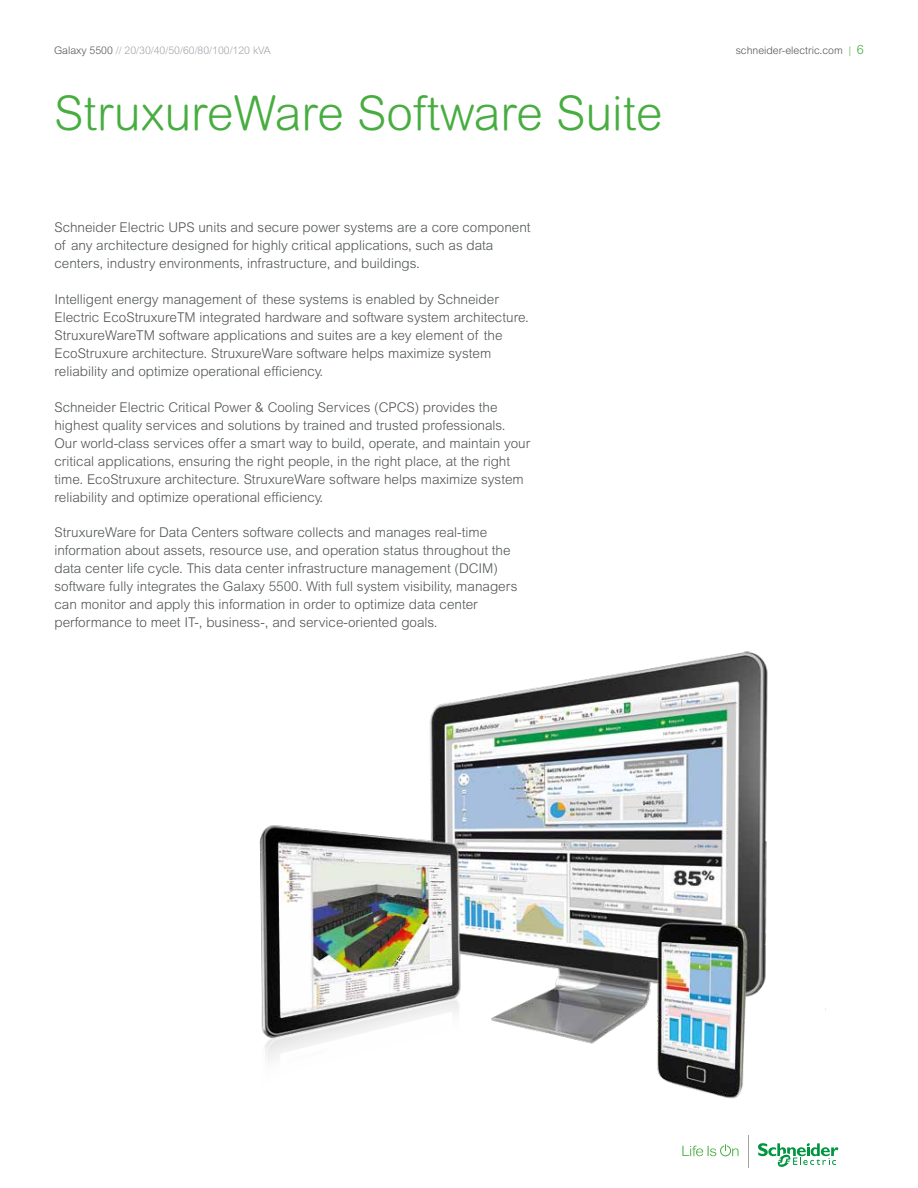
<style>
.page{position:relative;width:918px;height:1188px;background:#fff}
.page>*{position:absolute;margin:0;border:0;box-sizing:border-box;transform-origin:0 0}
.t1{font:300 48px "Arial Rounded MT Std";color:#48ad40}
.t2{font:300 13.5px/18px "Arial MT Std";color:#505456}
.t3{font:300 10.5px "Arial MT Std";color:#9fa4a9}
.t4{font:300 10.5px "Arial MT Std";color:#505456}
.s1{color:#505456}
.s2{color:#48ad40}
.s3{font-size:12.75px;color:#48ad40}
</style>
<div class="page">
<svg style="left:682px;top:1144px;width:57px;height:12px"></svg>
<svg style="left:758px;top:1143px;width:80px;height:24px"></svg>
<hr style="left:748px;top:1135px;width:1px;height:32px;background:#9fa4a9">
<img style="left:259px;top:651px;width:509px;height:448px">
<p class="t3" style="left:54px;top:44px;width:218px"><span class="s1">Galaxy 5500</span> // 20/30/40/50/60/80/100/120 kVA</p>
<p class="t4" style="left:736px;top:44px;width:130px">schneider-electric.com <span class="s2">|</span> <span class="s3">6</span></p>
<h1 class="t1" style="left:54px;top:85px;width:610px">StruxureWare Software Suite</h1>
<p class="t2" style="left:54px;top:219px;width:478px">Schneider Electric UPS units and secure power systems are a core component of any architecture designed for highly critical applications, such as data centers, industry environments, infrastructure, and buildings.</p>
<p class="t2" style="left:54px;top:290px;width:476px">Intelligent energy management of these systems is enabled by Schneider Electric EcoStruxureTM integrated hardware and software system architecture.<br>StruxureWareTM software applications and suites are a key element of the EcoStruxure architecture. StruxureWare software helps maximize system reliability and optimize operational efficiency.</p>
<p class="t2" style="left:54px;top:398px;width:477px">Schneider Electric Critical Power &amp; Cooling Services (CPCS) provides the highest quality services and solutions by trained and trusted professionals.<br>Our world-class services offer a smart way to build, operate, and maintain your critical applications, ensuring the right people, in the right place, at the right time. EcoStruxure architecture. StruxureWare software helps maximize system reliability and optimize operational efficiency.</p>
<p class="t2" style="left:54px;top:524px;width:464px">StruxureWare for Data Centers software collects and manages real-time information about assets, resource use, and operation status throughout the data center life cycle. This data center infrastructure management (DCIM) software fully integrates the Galaxy 5500. With full system visibility, managers can monitor and apply this information in order to optimize data center performance to meet IT-, business-, and service-oriented goals.</p>
</div>
